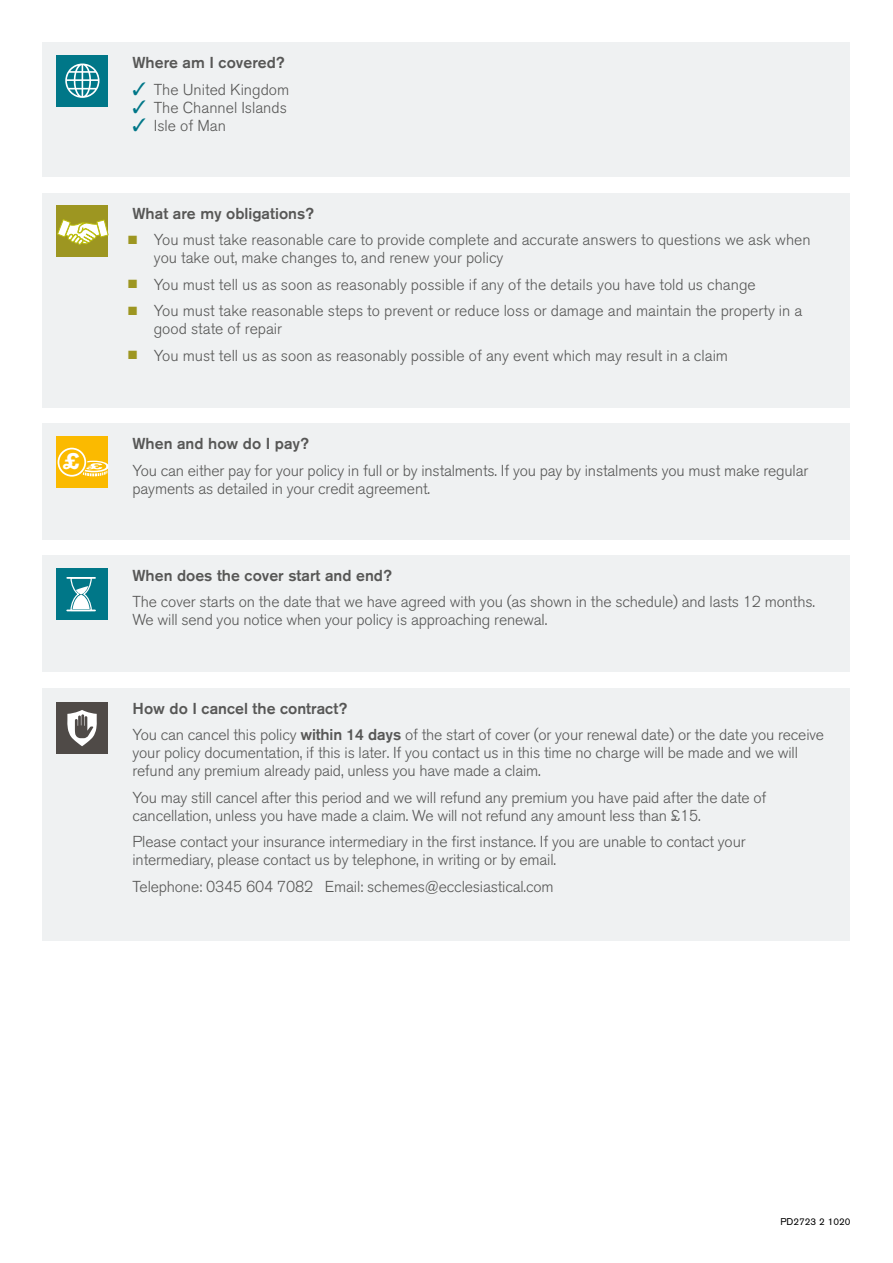
<style>
.page{position:relative;width:893px;height:1263px;background:#fff}
.page>*{position:absolute;margin:0;border:0;box-sizing:border-box;transform-origin:0 0}
.t1{font:italic 700 23.1px "Akzidenz Grotesk BQ";color:#fff}
.t2{font:300 15.75px/18px "Akzidenz Grotesk BQ";letter-spacing:-.01em;color:#575756}
.t3{font:500 15.75px "Akzidenz Grotesk BQ";color:#575756}
.t4{font:9.75px "Akzidenz Grotesk BQ";color:#000}
.s1{color:#078}
.s2{color:#9d9621}
.s3{font-weight:500}
</style>
<div class="page">
<div style="left:43px;top:43px;width:807px;height:134px;background:#eff1f2"></div>
<div style="left:57px;top:55px;width:51px;height:51px;background:#078"></div>
<div style="left:43px;top:193px;width:807px;height:214px;background:#eff1f2"></div>
<div style="left:57px;top:206px;width:51px;height:51px;background:#9d9621"></div>
<div style="left:43px;top:423px;width:807px;height:117px;background:#eff1f2"></div>
<div style="left:43px;top:555px;width:807px;height:117px;background:#eff1f2"></div>
<div style="left:43px;top:688px;width:807px;height:253px;background:#eff1f2"></div>
<div style="left:57px;top:436px;width:51px;height:51px;background:#fbba00"></div>
<div style="left:57px;top:568px;width:51px;height:51px;background:#078"></div>
<svg style="left:58px;top:448px;width:50px;height:29px"></svg>
<hr style="left:67px;top:577px;width:28px;height:2px;background:#fff">
<hr style="left:67px;top:609px;width:28px;height:2px;background:#fff">
<svg style="left:70px;top:578px;width:22px;height:34px"></svg>
<svg style="left:57px;top:219px;width:52px;height:26px"></svg>
<svg style="left:65px;top:64px;width:34px;height:34px"></svg>
<div style="left:57px;top:702px;width:51px;height:51px;background:#4f4a47"></div>
<svg style="left:67px;top:710px;width:30px;height:36px"></svg>
<h1 class="t1" style="left:63px;top:447px;width:19px">£</h1>
<p class="t3" style="left:133px;top:53px;width:154px">Where am I covered?</p>
<p class="t2" style="left:133px;top:80px;width:158px"><span class="s1">✓</span> The United Kingdom</p>
<p class="t2" style="left:133px;top:98px;width:156px"><span class="s1">✓</span> The Channel Islands</p>
<p class="t2" style="left:133px;top:116px;width:95px"><span class="s1">✓</span> Isle of Man</p>
<p class="t3" style="left:133px;top:204px;width:183px">What are my obligations?</p>
<p class="t2" style="left:154px;top:231px;width:658px;text-indent:-26px"><span class="s2">■</span> You must take reasonable care to provide complete and accurate answers to questions we ask when you take out, make changes to, and renew your policy</p>
<p class="t2" style="left:128px;top:276px;width:629px"><span class="s2">■</span> You must tell us as soon as reasonably possible if any of the details you have told us change</p>
<p class="t2" style="left:154px;top:302px;width:650px;text-indent:-26px"><span class="s2">■</span> You must take reasonable steps to prevent or reduce loss or damage and maintain the property in a good state of repair</p>
<p class="t2" style="left:128px;top:347px;width:601px"><span class="s2">■</span> You must tell us as soon as reasonably possible of any event which may result in a claim</p>
<p class="t3" style="left:133px;top:434px;width:178px">When and how do I pay?</p>
<p class="t2" style="left:133px;top:461px;width:677px">You can either pay for your policy in full or by instalments. If you pay by instalments you must make regular payments as detailed in your credit agreement.</p>
<p class="t3" style="left:133px;top:566px;width:261px">When does the cover start and end?</p>
<p class="t2" style="left:133px;top:593px;width:684px">The cover starts on the date that we have agreed with you (as shown in the schedule) and lasts 12 months.<br>We will send you notice when your policy is approaching renewal.</p>
<p class="t2" style="left:133px;top:695px;width:693px;line-height:26.5px"><span class="s3">How do I cancel the contract?<br></span>You can cancel this policy <span class="s3">within 14 days</span> of the start of cover (or your renewal date) or the date you receive</p>
<p class="t2" style="left:133px;top:744px;width:667px">your policy documentation, if this is later. If you contact us in this time no charge will be made and we will refund any premium already paid, unless you have made a claim.</p>
<p class="t2" style="left:133px;top:789px;width:635px">You may still cancel after this period and we will refund any premium you have paid after the date of cancellation, unless you have made a claim. We will not refund any amount less than £15.</p>
<p class="t2" style="left:133px;top:833px;width:615px">Please contact your insurance intermediary in the first instance. If you are unable to contact your intermediary, please contact us by telephone, in writing or by email.</p>
<p class="t2" style="left:133px;top:878px;width:423px">Telephone: 0345 604 7082 Email: schemes@ecclesiastical.com</p>
<p class="t4" style="left:780px;top:1216px;width:71px">PD2723 2 1020</p>
</div>
